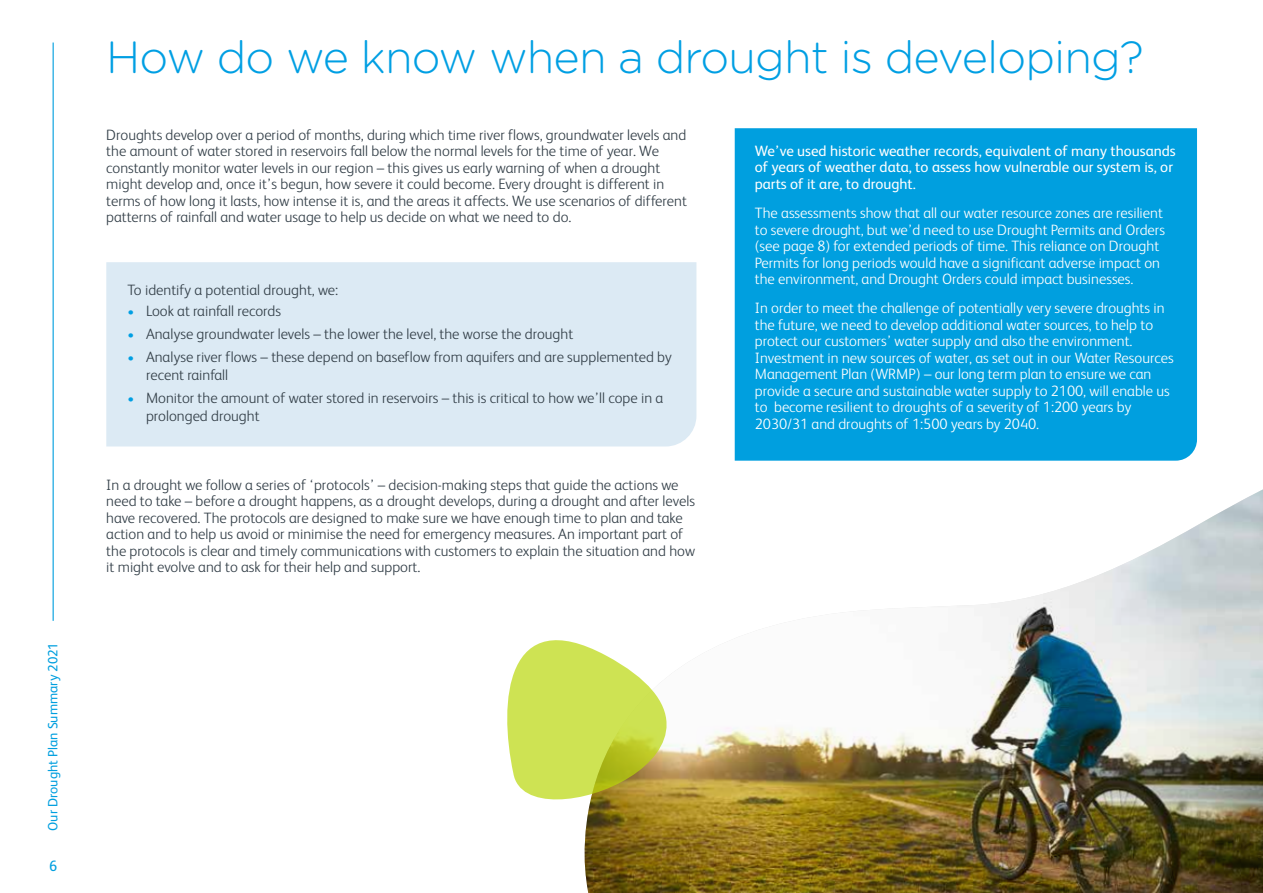
<style>
.page{position:relative;width:1263px;height:893px;background:#fff}
.page>*{position:absolute;margin:0;border:0;box-sizing:border-box;transform-origin:0 0}
.t1{font:300 45px "Gotham Rounded";letter-spacing:-.02em;color:#009fe3}
.t2{font:300 15px/16.5px "FS Albert";color:#333f48}
.t3{font:300 15px/16.5px "FS Albert";color:#fff}
.t4{font:15px/16.5px "FS Albert";color:#fff}
.t5{font:15px "FS Albert";color:#009fdf}
.t6{font:13.5px "FS Albert";color:#009fdf}
.s1{font-size:13.5px;color:#009fe3}
</style>
<div class="page">
<hr style="left:53px;top:43px;width:1px;height:578px;background:#009fdf">
<div style="left:735px;top:128px;width:462px;height:236px;background:#009fdf"></div>
<div style="left:106px;top:262px;width:590px;height:184px;background:#dceaf4"></div>
<svg style="left:550px;top:364px;width:647px;height:97px;background:#43b6e6"></svg>
<img style="left:584px;top:489px;width:679px;height:404px">
<svg style="left:507px;top:637px;width:162px;height:165px"></svg>
<p class="t6" style="left:44px;top:831px;width:190px;rotate:-90deg">Our Drought Plan Summary 2021</p>
<p class="t5" style="left:49px;top:855px;width:10px">6</p>
<h1 class="t1" style="left:106px;top:27px;width:1039px">How do we know when a drought is developing?</h1>
<p class="t2" style="left:106px;top:126px;width:582px">Droughts develop over a period of months, during which time river flows, groundwater levels and the amount of water stored in reservoirs fall below the normal levels for the time of year. We constantly monitor water levels in our region – this gives us early warning of when a drought might develop and, once it’s begun, how severe it could become. Every drought is different in terms of how long it lasts, how intense it is, and the areas it affects. We use scenarios of different patterns of rainfall and water usage to help us decide on what we need to do.</p>
<p class="t2" style="left:128px;top:281px;width:212px">To identify a potential drought, we:</p>
<p class="t2" style="left:128px;top:302px;width:155px"><span class="s1">•</span> Look at rainfall records</p>
<p class="t2" style="left:128px;top:325px;width:447px"><span class="s1">•</span> Analyse groundwater levels – the lower the level, the worse the drought</p>
<p class="t2" style="left:146px;top:347px;width:527px;line-height:18px;text-indent:-18px"><span class="s1">•</span> Analyse river flows – these depend on baseflow from aquifers and are supplemented by recent rainfall</p>
<p class="t2" style="left:146px;top:388px;width:519px;line-height:18px;text-indent:-18px"><span class="s1">•</span> Monitor the amount of water stored in reservoirs – this is critical to how we’ll cope in a prolonged drought</p>
<p class="t2" style="left:106px;top:475px;width:590px">In a drought we follow a series of ‘protocols’ – decision-making steps that guide the actions we need to take – before a drought happens, as a drought develops, during a drought and after levels have recovered. The protocols are designed to make sure we have enough time to plan and take action and to help us avoid or minimise the need for emergency measures. An important part of the protocols is clear and timely communications with customers to explain the situation and how it might evolve and to ask for their help and support.</p>
<p class="t4" style="left:755px;top:142px;width:422px">We’ve used historic weather records, equivalent of many thousands of years of weather data, to assess how vulnerable our system is, or parts of it are, to drought.</p>
<p class="t3" style="left:755px;top:204px;width:412px">The assessments show that all our water resource zones are resilient to severe drought, but we’d need to use Drought Permits and Orders (see page 8) for extended periods of time. This reliance on Drought Permits for long periods would have a significant adverse impact on the environment, and Drought Orders could impact businesses.</p>
<p class="t3" style="left:755px;top:299px;width:420px">In order to meet the challenge of potentially very severe droughts in the future, we need to develop additional water sources, to help to protect our customers’ water supply and also the environment.<br>Investment in new sources of water, as set out in our Water Resources Management Plan (WRMP) – our long term plan to ensure we can provide a secure and sustainable water supply to 2100, will enable us to become resilient to droughts of a severity of 1:200 years by 2030/31 and droughts of 1:500 years by 2040.</p>
</div>
